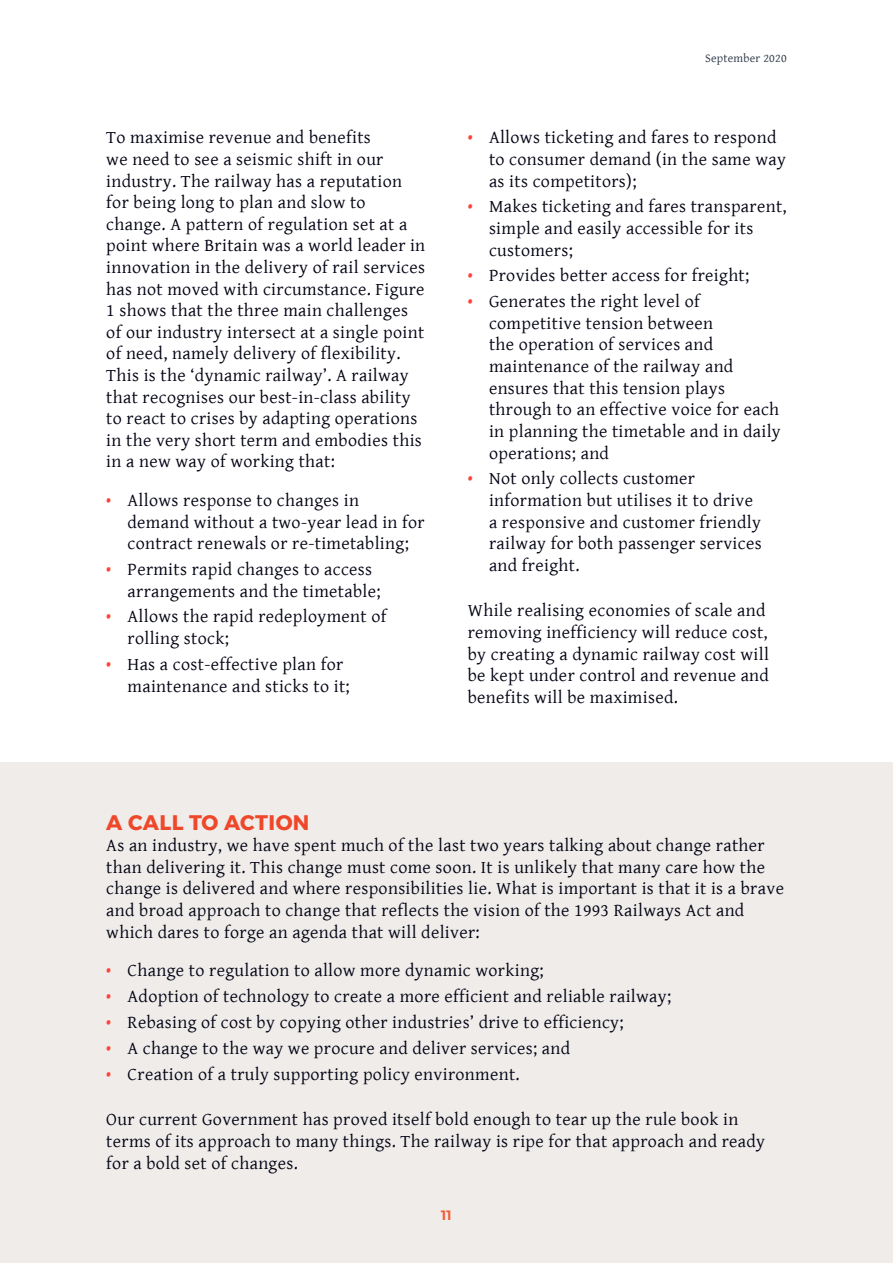
<style>
.page{position:relative;width:893px;height:1263px;background:#fff}
.page>*{position:absolute;margin:0;border:0;box-sizing:border-box;transform-origin:0 0}
.Heading_1{font:700 21px "Montserrat";letter-spacing:.02em;color:#ef472a}
.Body_text{font:18px/21.6px "Gentium Basic";letter-spacing:.02em;color:#000212}
.Header_text{font:600 13.5px "Montserrat";color:#f15b37}
.t1{font:12px "Gentium Basic";letter-spacing:.02em;color:#263241}
.s1{color:#ff4338}
</style>
<div class="page">
<div style="left:0;top:762px;width:893px;height:501px;background:#efecea"></div>
<p class="Body_text" style="left:106px;top:126px;width:320px">To maximise revenue and benefits<br>we need to see a seismic shift in our industry. The railway has a reputation for being long to plan and slow to change. A pattern of regulation set at a point where Britain was a world leader in innovation in the delivery of rail services has not moved with circumstance. Figure 1 shows that the three main challenges of our industry intersect at a single point of need, namely delivery of flexibility.<br>This is the ‘dynamic railway’. A railway that recognises our best-in-class ability to react to crises by adapting operations in the very short term and embodies this in a new way of working that:</p>
<p class="Body_text" style="left:128px;top:489px;width:299px;text-indent:-21px"><span class="s1">•</span> Allows response to changes in demand without a two-year lead in for contract renewals or re-timetabling;</p>
<p class="Body_text" style="left:128px;top:558px;width:255px;text-indent:-21px"><span class="s1">•</span> Permits rapid changes to access arrangements and the timetable;</p>
<p class="Body_text" style="left:128px;top:605px;width:260px;text-indent:-21px"><span class="s1">•</span> Allows the rapid redeployment of rolling stock;</p>
<p class="Body_text" style="left:128px;top:653px;width:224px;text-indent:-21px"><span class="s1">•</span> Has a cost-effective plan for maintenance and sticks to it;</p>
<p class="t1" style="left:705px;top:49px;width:83px">September 2020</p>
<p class="Body_text" style="left:489px;top:126px;width:298px;text-indent:-21px"><span class="s1">•</span> Allows ticketing and fares to respond to consumer demand (in the same way as its competitors);</p>
<p class="Body_text" style="left:489px;top:195px;width:299px;text-indent:-21px"><span class="s1">•</span> Makes ticketing and fares transparent, simple and easily accessible for its customers;</p>
<p class="Body_text" style="left:468px;top:264px;width:283px"><span class="s1">•</span> Provides better access for freight;</p>
<p class="Body_text" style="left:489px;top:290px;width:293px;text-indent:-21px"><span class="s1">•</span> Generates the right level of competitive tension between<br>the operation of services and maintenance of the railway and ensures that this tension plays through to an effective voice for each in planning the timetable and in daily operations; and</p>
<p class="Body_text" style="left:489px;top:467px;width:274px;text-indent:-21px"><span class="s1">•</span> Not only collects customer information but utilises it to drive a responsive and customer friendly railway for both passenger services and freight.</p>
<p class="Body_text" style="left:468px;top:599px;width:303px">While realising economies of scale and removing inefficiency will reduce cost, by creating a dynamic railway cost will be kept under control and revenue and benefits will be maximised.</p>
<p class="Heading_1" style="left:106px;top:805px;width:205px">A CALL TO ACTION</p>
<p class="Body_text" style="left:106px;top:834px;width:679px">As an industry, we have spent much of the last two years talking about change rather than delivering it. This change must come soon. It is unlikely that many care how the change is delivered and where responsibilities lie. What is important is that it is a brave and broad approach to change that reflects the vision of the 1993 Railways Act and which dares to forge an agenda that will deliver:</p>
<p class="Body_text" style="left:106px;top:959px;width:439px"><span class="s1">•</span> Change to regulation to allow more dynamic working;</p>
<p class="Body_text" style="left:106px;top:985px;width:566px"><span class="s1">•</span> Adoption of technology to create a more efficient and reliable railway;</p>
<p class="Body_text" style="left:106px;top:1011px;width:519px"><span class="s1">•</span> Rebasing of cost by copying other industries’ drive to efficiency;</p>
<p class="Body_text" style="left:106px;top:1037px;width:465px"><span class="s1">•</span> A change to the way we procure and deliver services; and</p>
<p class="Body_text" style="left:106px;top:1062px;width:415px"><span class="s1">•</span> Creation of a truly supporting policy environment.</p>
<p class="Body_text" style="left:106px;top:1108px;width:660px">Our current Government has proved itself bold enough to tear up the rule book in terms of its approach to many things. The railway is ripe for that approach and ready for a bold set of changes.</p>
<p class="Header_text" style="left:441px;top:1205px;width:12px">11</p>
</div>
